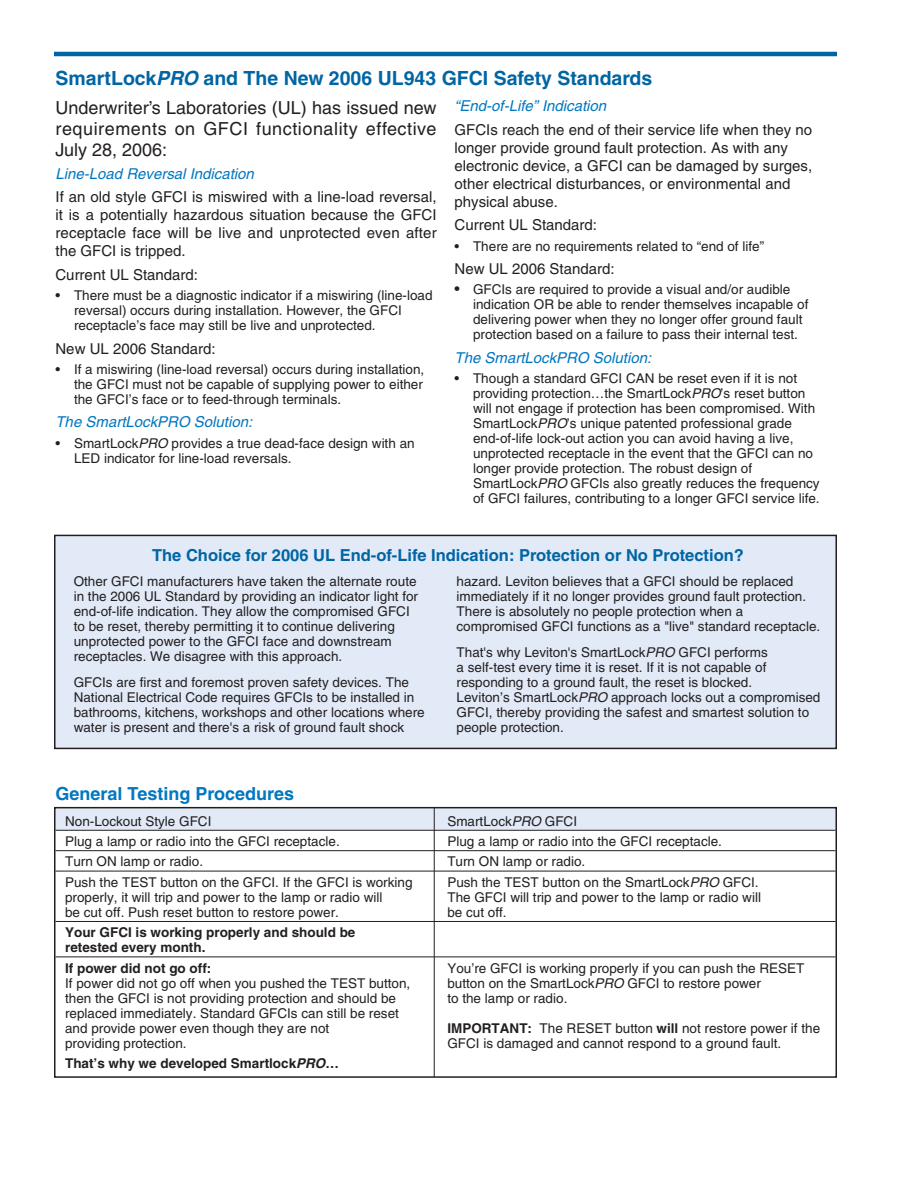
<style>
.page{position:relative;width:918px;height:1188px;background:#fff}
.page>*{position:absolute;margin:0;border:0;box-sizing:border-box;transform-origin:0 0}
.t1{font:700 19.5px "Helvetica";color:#0065a4}
.t2{font:18px/21px "Helvetica";letter-spacing:.03em;color:#231f20;text-align:justify}
.t3{font:700 18px "Helvetica";color:#0077c0}
.t4{font:700 16.5px "Helvetica";color:#0065a4}
.t5{font:15px/18px "Helvetica";color:#231f20;text-align:justify}
.t6{font:italic 15px "Helvetica";color:#0077c0}
.t7{font:13.5px/15px "Helvetica";color:#231f20}
.t8{font:700 13.5px/15px "Helvetica";color:#231f20}
.s1{font-style:italic}
.s2{font-size:15px}
.s3{font-weight:700}
</style>
<div class="page">
<div style="left:55px;top:535px;width:781px;height:213px;background:#e1eaf6"></div>
<div style="left:54px;top:535px;width:783px;height:214px;border:2px solid #231f20"></div>
<div style="left:54px;top:809px;width:783px;height:21px;background:#e1eaf6"></div>
<hr style="left:56px;top:830px;width:780px;height:1px;background:#231f20">
<hr style="left:56px;top:850px;width:780px;height:1px;background:#231f20">
<hr style="left:56px;top:871px;width:780px;height:1px;background:#231f20">
<hr style="left:56px;top:921px;width:780px;height:1px;background:#231f20">
<hr style="left:56px;top:957px;width:780px;height:1px;background:#231f20">
<div style="left:54px;top:807px;width:783px;height:271px;border:2px solid #231f20"></div>
<hr style="left:434px;top:807px;width:1px;height:270px;background:#231f20">
<hr style="left:54px;top:52px;width:783px;height:4px;background:#0065a4">
<h1 class="t1" style="left:56px;top:71px;width:598px">SmartLock<span class="s1">PRO</span> and The New 2006 UL943 GFCI Safety Standards</h1>
<h2 class="t2" style="left:56px;top:98px;width:383px">Underwriter’s Laboratories (UL) has issued new requirements on GFCI functionality effective July 28, 2006:</h2>
<p class="t6" style="left:56px;top:168px;width:200px">Line-Load Reversal Indication</p>
<p class="t5" style="left:56px;top:190px;width:383px">If an old style GFCI is miswired with a line-load reversal, it is a potentially hazardous situation because the GFCI receptacle face will be live and unprotected even after the GFCI is tripped.</p>
<p class="t5" style="left:56px;top:267px;width:144px">Current UL Standard:</p>
<p class="t7" style="left:74px;top:289px;width:360px;text-indent:-19px">• There must be a diagnostic indicator if a miswiring (line-load reversal) occurs during installation. However, the GFCI receptacle’s face may still be live and unprotected.</p>
<p class="t5" style="left:56px;top:341px;width:162px">New UL 2006 Standard:</p>
<p class="t7" style="left:74px;top:363px;width:352px;text-align:justify;text-indent:-19px">• If a miswiring (line-load reversal) occurs during installation, the GFCI must not be capable of supplying power to either the GFCI’s face or to feed-through terminals.</p>
<p class="t6" style="left:56px;top:417px;width:198px">The SmartLockPRO Solution:</p>
<p class="t7" style="left:74px;top:437px;width:342px;text-indent:-19px">• SmartLock<span class="s1">PRO</span> provides a true dead-face design with an<br>LED indicator for line-load reversals.</p>
<p class="t6" style="left:455px;top:101px;width:153px">“End-of-Life” Indication</p>
<p class="t5" style="left:455px;top:122px;width:359px;text-align:left">GFCIs reach the end of their service life when they no longer provide ground fault protection. As with any electronic device, a GFCI can be damaged by surges, other electrical disturbances, or environmental and physical abuse.</p>
<p class="t5" style="left:455px;top:217px;width:144px">Current UL Standard:</p>
<p class="t7" style="left:455px;top:240px;width:311px">• There are no requirements related to “end of life”</p>
<p class="t5" style="left:455px;top:261px;width:162px">New UL 2006 Standard:</p>
<p class="t7" style="left:473px;top:283px;width:337px;text-indent:-19px"><span class="s2">•</span> GFCIs are required to provide a visual and/or audible indication OR be able to render themselves incapable of delivering power when they no longer offer ground fault protection based on a failure to pass their internal test.</p>
<p class="t6" style="left:455px;top:352px;width:198px">The SmartLockPRO Solution:</p>
<p class="t7" style="left:473px;top:372px;width:348px;text-indent:-19px">• Though a standard GFCI CAN be reset even if it is not providing protection…the SmartLock<span class="s1">PRO</span>’s reset button will not engage if protection has been compromised. With SmartLock<span class="s1">PRO</span>’s unique patented professional grade end-of-life lock-out action you can avoid having a live, unprotected receptacle in the event that the GFCI can no longer provide protection. The robust design of SmartLock<span class="s1">PRO</span> GFCIs also greatly reduces the frequency of GFCI failures, contributing to a longer GFCI service life.</p>
<p class="t4" style="left:152px;top:549px;width:593px">The Choice for 2006 UL End-of-Life Indication: Protection or No Protection?</p>
<p class="t7" style="left:74px;top:575px;width:346px">Other GFCI manufacturers have taken the alternate route in the 2006 UL Standard by providing an indicator light for end-of-life indication. They allow the compromised GFCI to be reset, thereby permitting it to continue delivering unprotected power to the GFCI face and downstream receptacles. We disagree with this approach.</p>
<p class="t7" style="left:74px;top:676px;width:353px">GFCIs are first and foremost proven safety devices. The National Electrical Code requires GFCIs to be installed in bathrooms, kitchens, workshops and other locations where water is present and there's a risk of ground fault shock</p>
<p class="t7" style="left:457px;top:575px;width:365px">hazard. Leviton believes that a GFCI should be replaced immediately if it no longer provides ground fault protection.<br>There is absolutely no people protection when a compromised GFCI functions as a "live" standard receptacle.</p>
<p class="t7" style="left:457px;top:646px;width:365px">That's why Leviton's SmartLock<span class="s1">PRO</span> GFCI performs<br>a self-test every time it is reset. If it is not capable of responding to a ground fault, the reset is blocked.<br>Leviton’s SmartLock<span class="s1">PRO</span> approach locks out a compromised GFCI, thereby providing the safest and smartest solution to people protection.</p>
<h2 class="t3" style="left:56px;top:787px;width:240px">General Testing Procedures</h2>
<p class="t7" style="left:65px;top:815px;width:148px">Non-Lockout Style GFCI</p>
<p class="t7" style="left:447px;top:815px;width:131px">SmartLock<span class="s1">PRO</span> GFCI</p>
<p class="t7" style="left:65px;top:835px;width:276px">Plug a lamp or radio into the GFCI receptacle.</p>
<p class="t7" style="left:447px;top:835px;width:276px">Plug a lamp or radio into the GFCI receptacle.</p>
<p class="t7" style="left:65px;top:855px;width:140px">Turn ON lamp or radio.</p>
<p class="t7" style="left:447px;top:855px;width:140px">Turn ON lamp or radio.</p>
<p class="t7" style="left:65px;top:876px;width:349px">Push the TEST button on the GFCI. If the GFCI is working</p>
<p class="t7" style="left:447px;top:876px;width:313px">Push the TEST button on the SmartLock<span class="s1">PRO</span> GFCI.</p>
<p class="t7" style="left:65px;top:891px;width:319px">properly, it will trip and power to the lamp or radio will</p>
<p class="t7" style="left:447px;top:891px;width:315px">The GFCI will trip and power to the lamp or radio will</p>
<p class="t7" style="left:65px;top:906px;width:275px">be cut off. Push reset button to restore power.</p>
<p class="t7" style="left:447px;top:906px;width:61px">be cut off.</p>
<p class="t8" style="left:65px;top:926px;width:292px">Your GFCI is working properly and should be retested every month.</p>
<p class="t8" style="left:65px;top:962px;width:148px">If power did not go off:</p>
<p class="t7" style="left:447px;top:962px;width:359px">You’re GFCI is working properly if you can push the RESET</p>
<p class="t7" style="left:65px;top:977px;width:347px">If power did not go off when you pushed the TEST button,</p>
<p class="t7" style="left:447px;top:977px;width:315px">button on the SmartLock<span class="s1">PRO</span> GFCI to restore power</p>
<p class="t7" style="left:65px;top:992px;width:332px">then the GFCI is not providing protection and should be</p>
<p class="t7" style="left:447px;top:992px;width:122px">to the lamp or radio.</p>
<p class="t7" style="left:65px;top:1007px;width:335px">replaced immediately. Standard GFCIs can still be reset and provide power even though they are not</p>
<p class="t7" style="left:447px;top:1022px;width:374px"><span class="s3">IMPORTANT:</span> The RESET button <span class="s3">will</span> not restore power if the</p>
<p class="t7" style="left:65px;top:1037px;width:123px">providing protection.</p>
<p class="t7" style="left:447px;top:1037px;width:335px">GFCI is damaged and cannot respond to a ground fault.</p>
<p class="t8" style="left:65px;top:1057px;width:275px">That’s why we developed Smartlock<span class="s1">PRO</span>…</p>
</div>
